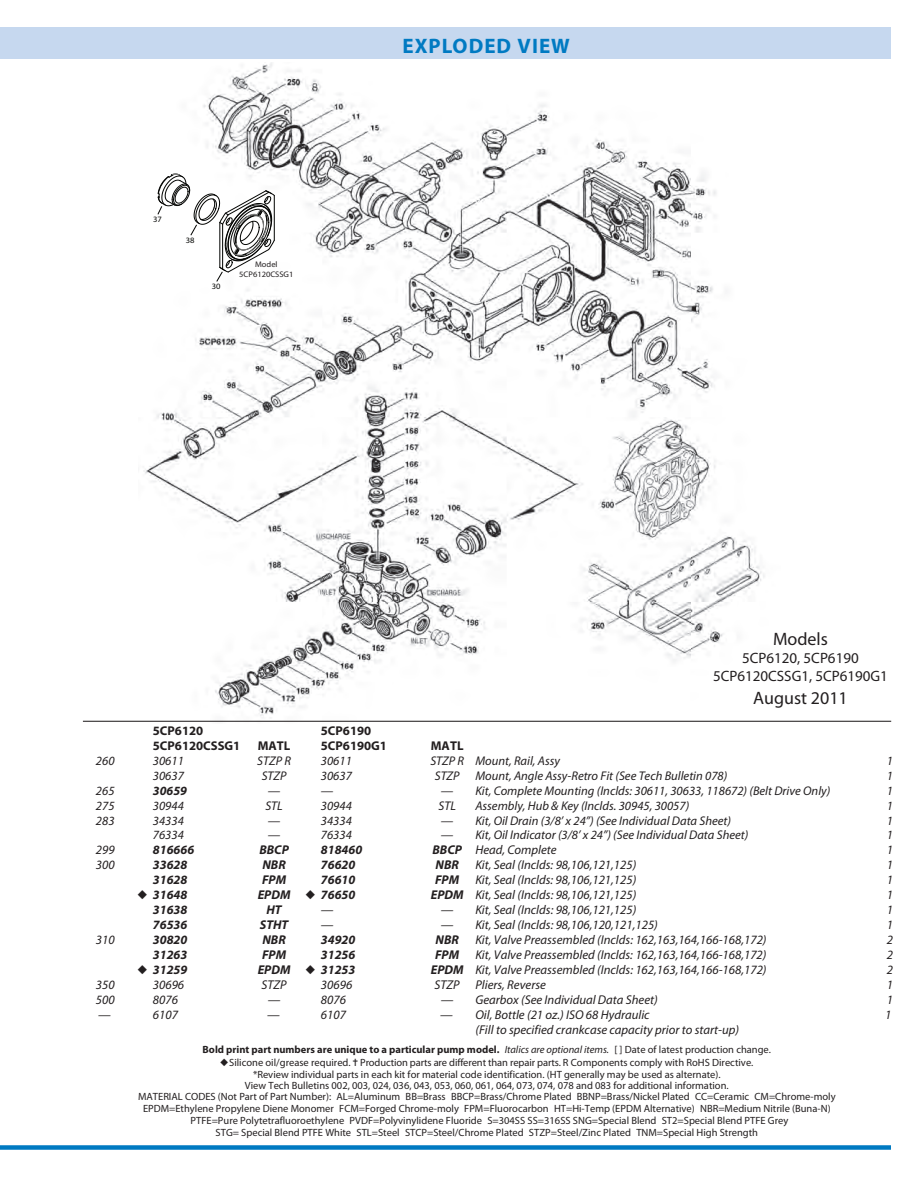
<style>
.page{position:relative;width:918px;height:1188px;background:#fff}
.page>*{position:absolute;margin:0;border:0;box-sizing:border-box;transform-origin:0 0}
.t1{font:700 21px "Myriad Pro";letter-spacing:.05em;color:#007ac2}
.t2{font:18px "Myriad Pro";color:#231f20}
.t3{font:15px "Myriad Pro";color:#231f20}
.t4{font:italic 12.75px "Myriad Pro";color:#231f20}
.t5{font:italic 700 12.75px "Myriad Pro";color:#231f20}
.t6{font:700 12.75px "Myriad Pro";color:#231f20}
.t7{font:italic 12.6px "Myriad Pro";color:#231f20}
.t8{font:italic 700 12.6px "Myriad Pro";color:#231f20}
.t9{font:10.5px "Myriad Pro";color:#231f20}
.t10{font:700 10.5px "Myriad Pro";color:#231f20}
.t11{font:700 condensed 8.25px "Helvetica";color:#040503;scale:1.04 1}
.t12{font:8.1px/9.8px "Myriad Pro";color:#231f20;text-align:center;scale:1.04 1}
.s1{font-weight:400;font-style:italic}
.s2{font-weight:400}
</style>
<div class="page">
<div style="left:0;top:27px;width:891px;height:31px;background:#c6d8ef"></div>
<img style="left:138px;top:62px;width:643px;height:659px">
<svg style="left:157px;top:174px;width:118px;height:109px"></svg>
<hr style="left:83px;top:721px;width:808px;height:1px;background:#231f20">
<div style="left:0;top:1145px;width:891px;height:5px;background:#007ac2"></div>
<p class="t11" style="left:153px;top:214px;width:10px">37</p>
<p class="t11" style="left:186px;top:235px;width:10px">38</p>
<p class="t11" style="left:212px;top:281px;width:10px">30</p>
<p class="t12" style="left:239px;top:259px;width:54px">Model<br>5CP6120CSSG1</p>
<p class="t1" style="left:402px;top:34px;width:169px">EXPLODED VIEW</p>
<p class="t6" style="left:153px;top:724px;width:52px">5CP6120</p>
<p class="t6" style="left:321px;top:724px;width:52px">5CP6190</p>
<p class="t6" style="left:153px;top:739px;width:89px">5CP6120CSSG1</p>
<p class="t6" style="left:258px;top:739px;width:34px">MATL</p>
<p class="t6" style="left:321px;top:739px;width:68px">5CP6190G1</p>
<p class="t6" style="left:431px;top:739px;width:34px">MATL</p>
<p class="t2" style="left:773px;top:629px;width:56px">Models</p>
<p class="t3" style="left:742px;top:650px;width:118px">5CP6120, 5CP6190</p>
<p class="t3" style="left:713px;top:668px;width:176px">5CP6120CSSG1, 5CP6190G1</p>
<p class="t2" style="left:753px;top:688px;width:96px">August 2011</p>
<p class="t7" style="left:96px;top:754px;width:20px">260</p>
<p class="t7" style="left:153px;top:754px;width:32px">30611</p>
<p class="t7" style="left:257px;top:754px;width:35px">STZP R</p>
<p class="t7" style="left:321px;top:754px;width:32px">30611</p>
<p class="t7" style="left:430px;top:754px;width:35px">STZP R</p>
<p class="t7" style="left:475px;top:754px;width:86px">Mount, Rail, Assy</p>
<p class="t7" style="left:887px;top:754px;width:8px">1</p>
<p class="t7" style="left:153px;top:769px;width:32px">30637</p>
<p class="t7" style="left:262px;top:769px;width:26px">STZP</p>
<p class="t7" style="left:321px;top:769px;width:32px">30637</p>
<p class="t7" style="left:435px;top:769px;width:26px">STZP</p>
<p class="t7" style="left:475px;top:769px;width:253px">Mount, Angle Assy-Retro Fit (See Tech Bulletin 078)</p>
<p class="t7" style="left:887px;top:769px;width:8px">1</p>
<p class="t7" style="left:96px;top:784px;width:20px">265</p>
<p class="t8" style="left:153px;top:784px;width:36px">30659</p>
<p class="t7" style="left:268px;top:784px;width:14px">—</p>
<p class="t7" style="left:321px;top:784px;width:14px">—</p>
<p class="t7" style="left:441px;top:784px;width:14px">—</p>
<p class="t7" style="left:475px;top:784px;width:356px">Kit, Complete Mounting (Inclds: 30611, 30633, 118672) (Belt Drive Only)</p>
<p class="t7" style="left:887px;top:784px;width:8px">1</p>
<p class="t7" style="left:96px;top:799px;width:20px">275</p>
<p class="t7" style="left:153px;top:799px;width:32px">30944</p>
<p class="t7" style="left:265px;top:799px;width:19px">STL</p>
<p class="t7" style="left:321px;top:799px;width:32px">30944</p>
<p class="t7" style="left:439px;top:799px;width:19px">STL</p>
<p class="t7" style="left:475px;top:799px;width:215px">Assembly, Hub &amp; Key (Inclds. 30945, 30057)</p>
<p class="t7" style="left:887px;top:799px;width:8px">1</p>
<p class="t7" style="left:96px;top:814px;width:20px">283</p>
<p class="t7" style="left:153px;top:814px;width:32px">34334</p>
<p class="t7" style="left:268px;top:814px;width:14px">—</p>
<p class="t7" style="left:321px;top:814px;width:32px">34334</p>
<p class="t7" style="left:441px;top:814px;width:14px">—</p>
<p class="t7" style="left:475px;top:814px;width:257px">Kit, Oil Drain (3/8’ x 24”) (See Individual Data Sheet)</p>
<p class="t7" style="left:887px;top:814px;width:8px">1</p>
<p class="t7" style="left:153px;top:828px;width:32px">76334</p>
<p class="t7" style="left:268px;top:828px;width:14px">—</p>
<p class="t7" style="left:321px;top:828px;width:32px">76334</p>
<p class="t7" style="left:441px;top:828px;width:14px">—</p>
<p class="t7" style="left:475px;top:828px;width:274px">Kit, Oil Indicator (3/8’ x 24”) (See Individual Data Sheet)</p>
<p class="t7" style="left:887px;top:828px;width:8px">1</p>
<p class="t4" style="left:96px;top:843px;width:20px">299</p>
<p class="t5" style="left:153px;top:843px;width:43px">816666</p>
<p class="t5" style="left:259px;top:843px;width:31px">BBCP</p>
<p class="t5" style="left:321px;top:843px;width:43px">818460</p>
<p class="t5" style="left:433px;top:843px;width:31px">BBCP</p>
<p class="t4" style="left:475px;top:843px;width:83px">Head, Complete</p>
<p class="t4" style="left:887px;top:843px;width:8px">1</p>
<p class="t4" style="left:96px;top:858px;width:20px">300</p>
<p class="t5" style="left:153px;top:858px;width:36px">33628</p>
<p class="t5" style="left:262px;top:858px;width:25px">NBR</p>
<p class="t5" style="left:321px;top:858px;width:36px">76620</p>
<p class="t5" style="left:436px;top:858px;width:25px">NBR</p>
<p class="t4" style="left:475px;top:858px;width:162px">Kit, Seal (Inclds: 98,106,121,125)</p>
<p class="t4" style="left:887px;top:858px;width:8px">1</p>
<p class="t5" style="left:153px;top:873px;width:36px">31628</p>
<p class="t5" style="left:262px;top:873px;width:26px">FPM</p>
<p class="t5" style="left:321px;top:873px;width:36px">76610</p>
<p class="t5" style="left:435px;top:873px;width:26px">FPM</p>
<p class="t4" style="left:475px;top:873px;width:162px">Kit, Seal (Inclds: 98,106,121,125)</p>
<p class="t4" style="left:887px;top:873px;width:8px">1</p>
<p class="t5" style="left:138px;top:888px;width:51px">◆ 31648</p>
<p class="t5" style="left:258px;top:888px;width:34px">EPDM</p>
<p class="t5" style="left:306px;top:888px;width:51px">◆ 76650</p>
<p class="t5" style="left:431px;top:888px;width:34px">EPDM</p>
<p class="t4" style="left:475px;top:888px;width:162px">Kit, Seal (Inclds: 98,106,121,125)</p>
<p class="t4" style="left:887px;top:888px;width:8px">1</p>
<p class="t5" style="left:153px;top:903px;width:36px">31638</p>
<p class="t5" style="left:266px;top:903px;width:17px">HT</p>
<p class="t4" style="left:321px;top:903px;width:14px">—</p>
<p class="t4" style="left:441px;top:903px;width:14px">—</p>
<p class="t4" style="left:475px;top:903px;width:162px">Kit, Seal (Inclds: 98,106,121,125)</p>
<p class="t4" style="left:887px;top:903px;width:8px">1</p>
<p class="t5" style="left:153px;top:918px;width:36px">76536</p>
<p class="t5" style="left:260px;top:918px;width:30px">STHT</p>
<p class="t4" style="left:321px;top:918px;width:14px">—</p>
<p class="t4" style="left:441px;top:918px;width:14px">—</p>
<p class="t4" style="left:475px;top:918px;width:184px">Kit, Seal (Inclds: 98,106,120,121,125)</p>
<p class="t4" style="left:887px;top:918px;width:8px">1</p>
<p class="t4" style="left:96px;top:933px;width:20px">310</p>
<p class="t5" style="left:153px;top:933px;width:36px">30820</p>
<p class="t5" style="left:262px;top:933px;width:25px">NBR</p>
<p class="t5" style="left:321px;top:933px;width:36px">34920</p>
<p class="t5" style="left:436px;top:933px;width:25px">NBR</p>
<p class="t4" style="left:475px;top:933px;width:293px">Kit, Valve Preassembled (Inclds: 162,163,164,166-168,172)</p>
<p class="t4" style="left:887px;top:933px;width:8px">2</p>
<p class="t5" style="left:153px;top:948px;width:36px">31263</p>
<p class="t5" style="left:262px;top:948px;width:26px">FPM</p>
<p class="t5" style="left:321px;top:948px;width:36px">31256</p>
<p class="t5" style="left:435px;top:948px;width:26px">FPM</p>
<p class="t4" style="left:475px;top:948px;width:293px">Kit, Valve Preassembled (Inclds: 162,163,164,166-168,172)</p>
<p class="t4" style="left:887px;top:948px;width:8px">2</p>
<p class="t5" style="left:138px;top:963px;width:51px">◆ 31259</p>
<p class="t5" style="left:258px;top:963px;width:34px">EPDM</p>
<p class="t5" style="left:306px;top:963px;width:51px">◆ 31253</p>
<p class="t5" style="left:431px;top:963px;width:34px">EPDM</p>
<p class="t4" style="left:475px;top:963px;width:293px">Kit, Valve Preassembled (Inclds: 162,163,164,166-168,172)</p>
<p class="t4" style="left:887px;top:963px;width:8px">2</p>
<p class="t4" style="left:96px;top:978px;width:20px">350</p>
<p class="t4" style="left:153px;top:978px;width:33px">30696</p>
<p class="t4" style="left:262px;top:978px;width:27px">STZP</p>
<p class="t4" style="left:321px;top:978px;width:33px">30696</p>
<p class="t4" style="left:435px;top:978px;width:27px">STZP</p>
<p class="t4" style="left:475px;top:978px;width:72px">Pliers, Reverse</p>
<p class="t4" style="left:887px;top:978px;width:8px">1</p>
<p class="t4" style="left:96px;top:993px;width:20px">500</p>
<p class="t4" style="left:153px;top:993px;width:27px">8076</p>
<p class="t4" style="left:268px;top:993px;width:14px">—</p>
<p class="t4" style="left:321px;top:993px;width:27px">8076</p>
<p class="t4" style="left:441px;top:993px;width:14px">—</p>
<p class="t4" style="left:475px;top:993px;width:184px">Gearbox (See Individual Data Sheet)</p>
<p class="t4" style="left:887px;top:993px;width:8px">1</p>
<p class="t4" style="left:98px;top:1008px;width:14px">—</p>
<p class="t4" style="left:153px;top:1008px;width:27px">6107</p>
<p class="t4" style="left:267px;top:1008px;width:14px">—</p>
<p class="t4" style="left:321px;top:1008px;width:27px">6107</p>
<p class="t4" style="left:440px;top:1008px;width:14px">—</p>
<p class="t4" style="left:475px;top:1008px;width:176px">Oil, Bottle (21 oz.) ISO 68 Hydraulic</p>
<p class="t4" style="left:885px;top:1008px;width:8px">1</p>
<p class="t4" style="left:475px;top:1023px;width:265px">(Fill to specified crankcase capacity prior to start-up)</p>
<p class="t10" style="left:203px;top:1044px;width:570px">Bold print part numbers are unique to a particular pump model. <span class="s1">Italics are optional items.</span> <span class="s2">[ ] Date of latest production change.</span></p>
<p class="t9" style="left:220px;top:1057px;width:535px">◆Silicone oil/grease required. Production parts are different than repair parts. R Components comply with RoHS Directive.</p>
<p class="t9" style="left:253px;top:1068px;width:469px">*Review individual parts in each kit for material code identification. (HT generally may be used as alternate).</p>
<p class="t9" style="left:245px;top:1080px;width:485px">View Tech Bulletins 002, 003, 024, 036, 043, 053, 060, 061, 064, 073, 074, 078 and 083 for additional information.</p>
<p class="t9" style="left:138px;top:1091px;width:699px">MATERIAL CODES (Not Part of Part Number): AL=Aluminum BB=Brass BBCP=Brass/Chrome Plated BBNP=Brass/Nickel Plated CC=Ceramic CM=Chrome-moly</p>
<p class="t9" style="left:143px;top:1103px;width:689px">EPDM=Ethylene Propylene Diene Monomer FCM=Forged Chrome-moly FPM=Fluorocarbon HT=Hi-Temp (EPDM Alternative) NBR=Medium Nitrile (Buna-N)</p>
<p class="t9" style="left:191px;top:1115px;width:599px">PTFE=Pure Polytetrafluoroethylene PVDF=Polyvinylidene Fluoride S=304SS SS=316SS SNG=Special Blend ST2=Special Blend PTFE Grey</p>
<p class="t9" style="left:216px;top:1127px;width:544px">STG= Special Blend PTFE White STL=Steel STCP=Steel/Chrome Plated STZP=Steel/Zinc Plated TNM=Special High Strength</p>
</div>
